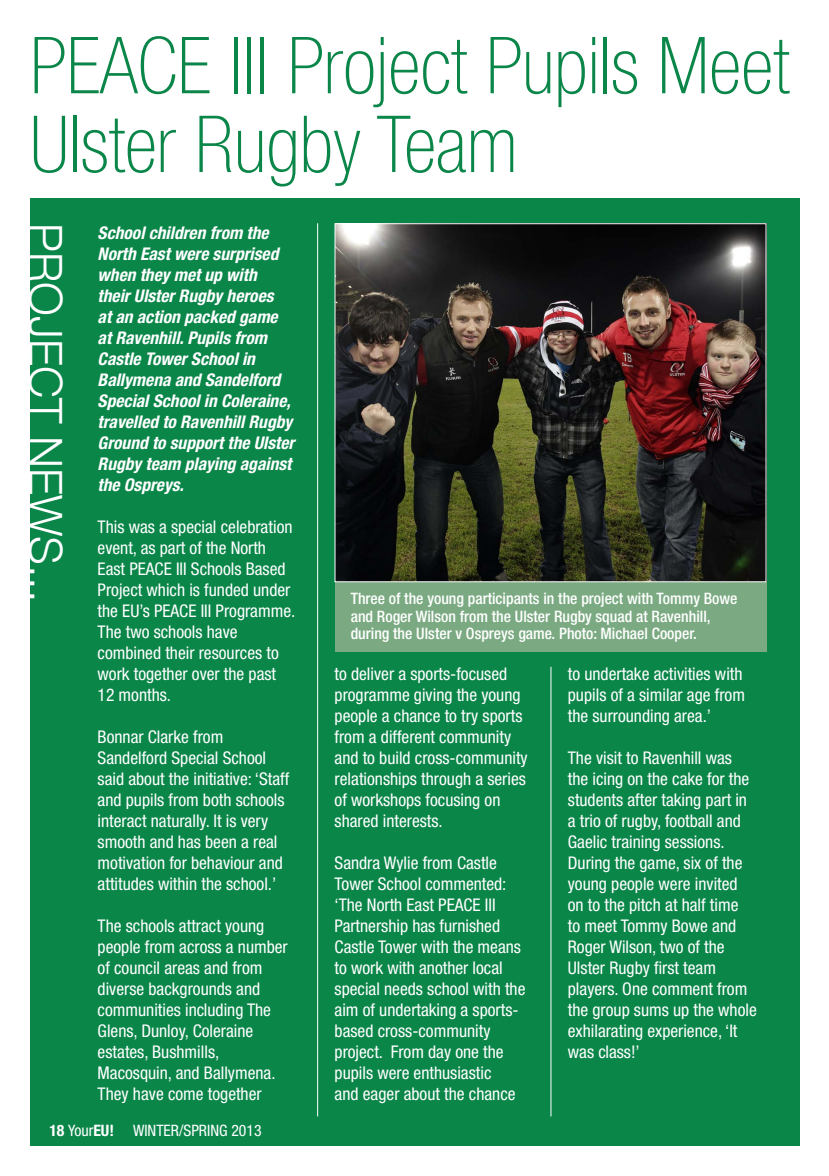
<style>
.page{position:relative;width:829px;height:1176px;background:#fff}
.page>*{position:absolute;margin:0;border:0;box-sizing:border-box;transform-origin:0 0}
.Main_Headings{font:100 condensed 78.75px/78.8px "Helvetica Neue";color:#0a8649}
.t1{font:300 45.5px "Helvetica Neue";color:#fff}
.body_text{font:condensed 17.5px/21px "Helvetica Neue";color:#fff}
.Intro_paras{font:italic 700 condensed 17.5px/21px "Helvetica Neue";color:#fff}
.captions{font:500 condensed 15.75px/17.5px "Helvetica Neue";color:#fff}
.t2{font:condensed 15.75px "Helvetica Neue";color:#fff}
.s1{font-weight:700}
</style>
<div class="page">
<div style="left:30px;top:198px;width:769px;height:948px;background:#0a8649"></div>
<hr style="left:550px;top:667px;width:1px;height:449px;background:#fff">
<div style="left:334px;top:570px;width:432px;height:81px;background:#7baa82"></div>
<img style="left:336px;top:225px;width:428px;height:355px">
<div style="left:334px;top:223px;width:432px;height:359px;border:1px solid #fff"></div>
<hr style="left:317px;top:223px;width:1px;height:893px;background:#fff">
<p class="Main_Headings" style="left:30px;top:26px;width:760px">PEACE III Project Pupils Meet<br>Ulster Rugby Team</p>
<p class="t1" style="left:73px;top:223px;width:381px;rotate:90deg">PROJECT NEWS...</p>
<p class="Intro_paras" style="left:98px;top:222px;width:198px">School children from the<br>North East were surprised when they met up with<br>their Ulster Rugby heroes<br>at an action packed game at Ravenhill. Pupils from<br>Castle Tower School in<br>Ballymena and Sandelford<br>Special School in Coleraine, travelled to Ravenhill Rugby<br>Ground to support the Ulster<br>Rugby team playing against the Ospreys.</p>
<p class="body_text" style="left:98px;top:516px;width:199px">This was a special celebration event, as part of the North<br>East PEACE III Schools Based<br>Project which is funded under the EU’s PEACE III Programme.<br>The two schools have combined their resources to work together over the past<br>12 months.</p>
<p class="body_text" style="left:98px;top:726px;width:193px">Bonnar Clarke from<br>Sandelford Special School said about the initiative: ‘Staff and pupils from both schools interact naturally. It is very smooth and has been a real motivation for behaviour and attitudes within the school.’</p>
<p class="body_text" style="left:98px;top:915px;width:192px">The schools attract young people from across a number of council areas and from diverse backgrounds and communities including The<br>Glens, Dunloy, Coleraine estates, Bushmills,<br>Macosquin, and Ballymena.<br>They have come together</p>
<p class="t2" style="left:49px;top:1121px;width:214px"><span class="s1">18</span> Your<span class="s1">EU!</span> WINTER/SPRING 2013</p>
<p class="captions" style="left:350px;top:589px;width:388px">Three of the young participants in the project with Tommy Bowe and Roger Wilson from the Ulster Rugby squad at Ravenhill, during the Ulster v Ospreys game. Photo: Michael Cooper.</p>
<p class="body_text" style="left:334px;top:663px;width:195px">to deliver a sports-focused programme giving the young people a chance to try sports from a different community and to build cross-community relationships through a series of workshops focusing on shared interests.</p>
<p class="body_text" style="left:334px;top:852px;width:192px">Sandra Wylie from Castle<br>Tower School commented: ‘The North East PEACE III<br>Partnership has furnished<br>Castle Tower with the means to work with another local special needs school with the aim of undertaking a sports&shy;based cross-community project. From day one the pupils were enthusiastic<br>and eager about the chance</p>
<p class="body_text" style="left:567px;top:663px;width:178px">to undertake activities with pupils of a similar age from the surrounding area.’</p>
<p class="body_text" style="left:567px;top:747px;width:190px">The visit to Ravenhill was<br>the icing on the cake for the students after taking part in a trio of rugby, football and<br>Gaelic training sessions.<br>During the game, six of the young people were invited on to the pitch at half time<br>to meet Tommy Bowe and<br>Roger Wilson, two of the<br>Ulster Rugby first team players. One comment from the group sums up the whole exhilarating experience, ‘It was class!’</p>
</div>
